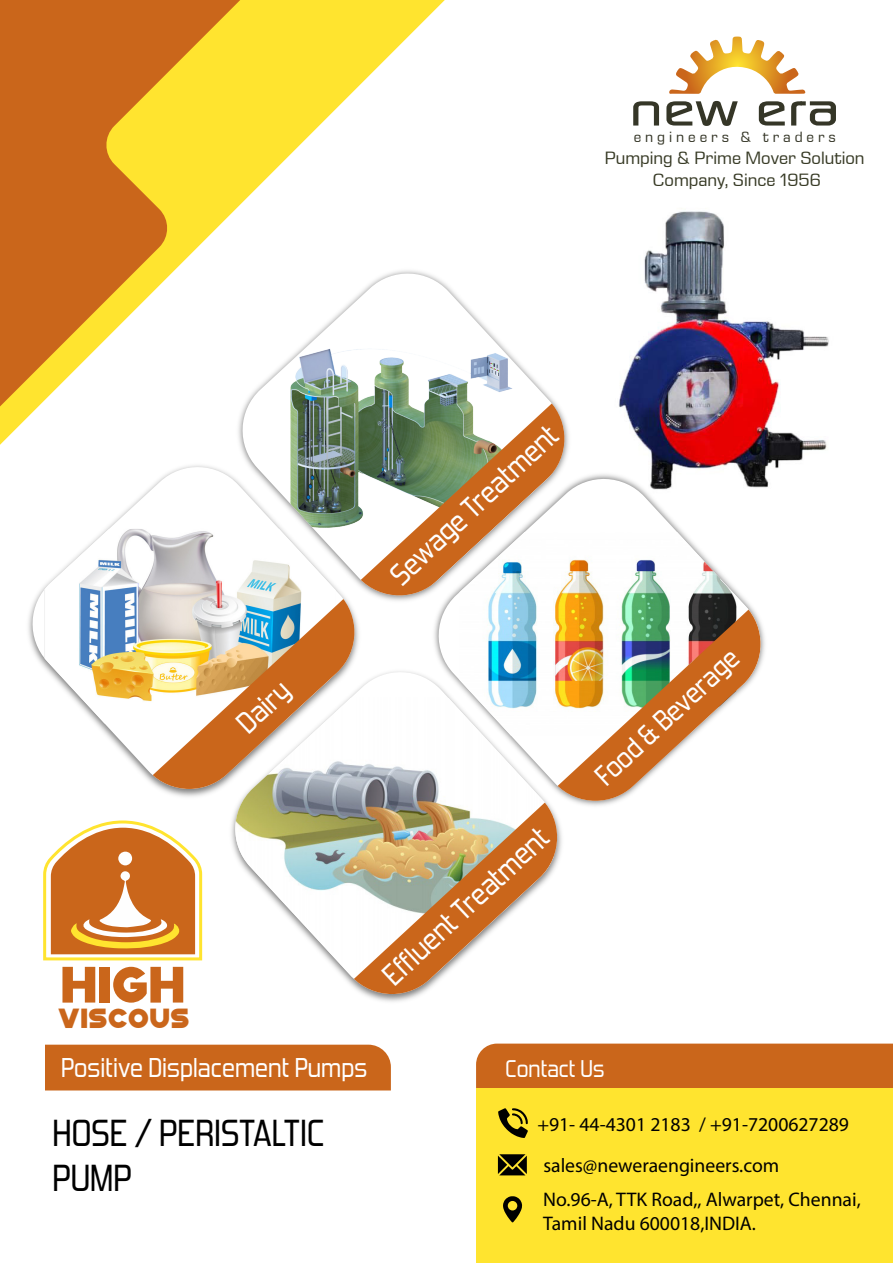
<style>
.page{position:relative;width:893px;height:1263px;background:#fff}
.page>*{position:absolute;margin:0;border:0;box-sizing:border-box;transform-origin:0 0}
.t1{font:51.15px "Modia Non Commercial";color:#ca661b}
.t2{font:37.35px/44.8px "Forgotten Futurist Rg";color:#000}
.t3{font:30px "Forgotten Futurist Rg";color:#fff}
.t4{font:28.5px "Forgotten Futurist Rg";color:#fff}
.t5{font:27.75px "Modia Non Commercial";color:#ca661b}
.t6{font:27px "Forgotten Futurist Rg";color:#fff}
.t7{font:24px "Forgotten Futurist Rg";color:#fff}
.t8{font:19.65px/23.7px "Myriad Pro";color:#000}
.t9{font:18px/21.6px "Eurostile Next Pro";color:#373a25;text-align:center}
.t10{font:15px "Eurostile Next Pro";letter-spacing:.26em;color:#353627}
</style>
<div class="page">
<svg style="left:0;top:0;width:445px;height:445px"></svg>
<svg style="left:0;top:0;width:240px;height:407px;fill:#ca661b"></svg>
<img style="left:619px;top:123px;width:210px;height:347px">
<div style="left:476px;top:1043px;width:417px;height:45px;background:#ca661b"></div>
<div style="left:476px;top:1088px;width:417px;height:175px;background:#ffe42f"></div>
<svg style="left:498px;top:1154px;width:29px;height:21px"></svg>
<svg style="left:498px;top:1108px;width:30px;height:30px"></svg>
<svg style="left:503px;top:1196px;width:19px;height:26px"></svg>
<div style="left:45px;top:1045px;width:346px;height:45px;background:#ca661b"></div>
<svg style="left:669px;top:37px;width:136px;height:57px"></svg>
<svg style="left:633px;top:101px;width:26px;height:25px"></svg>
<svg style="left:666px;top:101px;width:72px;height:25px"></svg>
<svg style="left:759px;top:101px;width:26px;height:25px"></svg>
<svg style="left:791px;top:101px;width:45px;height:25px"></svg>
<svg style="left:236px;top:267px;width:245px;height:132px"></svg>
<img style="left:243px;top:321px;width:310px;height:78px">
<img style="left:42px;top:399px;width:718px;height:595px">
<p class="t10" style="left:634px;top:129px;width:204px">engineers &amp; traders</p>
<p class="t9" style="left:605px;top:147px;width:261px">Pumping &amp; Prime Mover Solution<br>Company, Since 1956</p>
<h3 class="t3" style="left:382px;top:566px;width:219px;rotate:-43deg">Sewage Treatment</h3>
<h3 class="t3" style="left:229px;top:714px;width:62px;rotate:-43deg">Dairy</h3>
<h3 class="t4" style="left:588px;top:767px;width:186px;rotate:-43deg">Food &amp; Beverage</h3>
<h1 class="t1" style="left:61px;top:949px;width:126px">HIGH</h1>
<h3 class="t5" style="left:58px;top:998px;width:134px">VISCOUS</h3>
<h3 class="t6" style="left:61px;top:1051px;width:308px">Positive Displacement Pumps</h3>
<h2 class="t2" style="left:52px;top:1110px;width:274px">HOSE / PERISTALTIC<br>PUMP</h2>
<h3 class="t3" style="left:375px;top:966px;width:216px;rotate:-43deg">Effluent Treatment</h3>
<p class="t7" style="left:506px;top:1054px;width:100px">Contact Us</p>
<p class="t8" style="left:537px;top:1112px;width:313px">+91- 44-4301 2183 / +91-7200627289</p>
<p class="t8" style="left:543px;top:1153px;width:237px">sales@neweraengineers.com</p>
<p class="t8" style="left:543px;top:1187px;width:319px">No.96-A, TTK Road,, Alwarpet, Chennai,<br>Tamil Nadu 600018,INDIA.</p>
</div>
